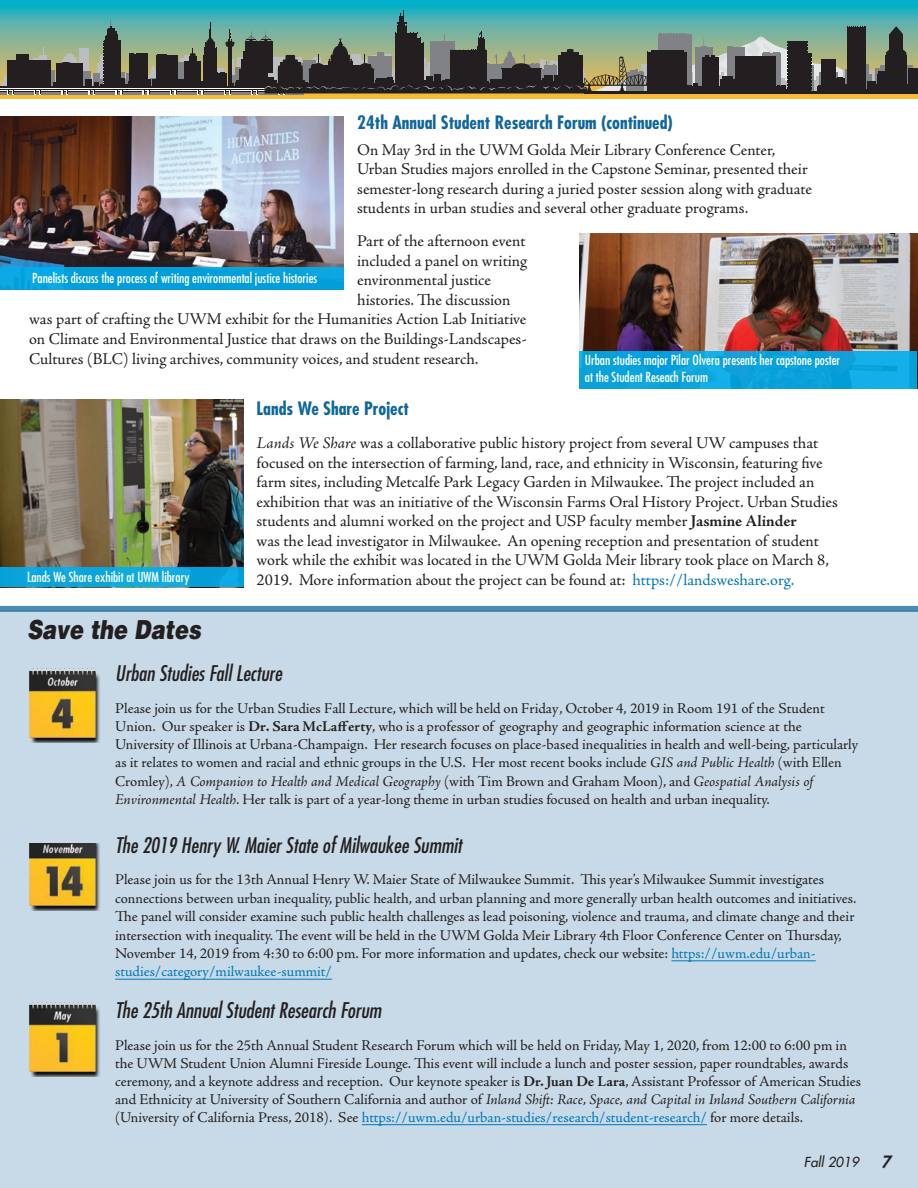
<style>
.page{position:relative;width:918px;height:1188px;background:#fff}
.page>*{position:absolute;margin:0;border:0;box-sizing:border-box;transform-origin:0 0}
.Subhead{font:italic 900 26.25px "Helvetica LT Std";color:#231f20;scale:.8 1}
.t1{font:italic condensed 21px "Futura Std";color:#231f20}
.MiniHead{font:700 condensed 18px "Futura Std";color:#12679b}
.Body{font:700 condensed 18px "Futura Std";color:#12679b}
.Body-2{font:16.5px/19.5px "Adobe Jenson Pro";letter-spacing:-.005em;color:#231f20}
.MiniHead-2{font:16.5px/19.5px "Adobe Jenson Pro";letter-spacing:-.005em;color:#231f20}
.t2{font:italic 800 16.5px "Futura Std";color:#231f20}
.t3{font:15px/18.3px "Adobe Jenson Pro";color:#231f20}
.Body-3{font:condensed 13.5px "Futura Std";color:#fff}
.t4{font:italic 500 13.5px "Futura Std";color:#231f20}
.s1{font-style:italic}
.s2{font-weight:700}
.s3{color:#0077b7}
</style>
<div class="page">
<img style="left:0;top:116px;width:344px;height:151px">
<div style="left:0;top:267px;width:344px;height:23px;background:linear-gradient(to right,#06a3df,#049ed9)"></div>
<img style="left:579px;top:233px;width:339px;height:155px">
<div style="left:579px;top:352px;width:337px;height:37px;background:linear-gradient(to right,#0aa0da,#10a8e2)"></div>
<img style="left:0;top:400px;width:243px;height:167px">
<div style="left:0;top:567px;width:243px;height:20px;background:#0ca7dd"></div>
<div style="left:0;top:610px;width:918px;height:578px;background:#c8dae7"></div>
<img style="left:29px;top:668px;width:71px;height:74px">
<img style="left:29px;top:843px;width:71px;height:67px">
<img style="left:29px;top:1002px;width:71px;height:74px">
<svg style="left:0;top:606px;width:918px;height:6px;background:#4b8bb3"></svg>
<svg style="left:0;top:0;width:918px;height:99px;background:#55b1a3"></svg>
<div style="left:79px;top:48px;width:10px;height:44px;background:#bcbdc0"></div>
<svg style="left:62px;top:59px;width:15px;height:31px"></svg>
<svg style="left:64px;top:53px;width:11px;height:6px"></svg>
<svg style="left:218px;top:68px;width:5px;height:6px"></svg>
<svg style="left:50px;top:70px;width:5px;height:16px"></svg>
<div style="left:81px;top:71px;width:10px;height:21px;background:#808285"></div>
<div style="left:40px;top:56px;width:7px;height:33px;background:#bcbdc0"></div>
<div style="left:34px;top:59px;width:13px;height:30px;background:#bcbdc0"></div>
<hr style="left:43px;top:47px;width:1px;height:33px;background:#bcbdc0">
<div style="left:1px;top:83px;width:9px;height:9px;background:#bcbdc0"></div>
<div style="left:5px;top:75px;width:8px;height:17px;background:#bcbdc0"></div>
<div style="left:0;top:86px;width:303px;height:6px;background:#231f20"></div>
<div style="left:7px;top:60px;width:43px;height:28px;background:#231f20"></div>
<div style="left:16px;top:55px;width:13px;height:33px;background:#231f20"></div>
<div style="left:57px;top:63px;width:26px;height:25px;background:#231f20"></div>
<div style="left:104px;top:40px;width:16px;height:48px;background:#231f20"></div>
<div style="left:105px;top:36px;width:13px;height:47px;background:#231f20"></div>
<div style="left:107px;top:35px;width:11px;height:48px;background:#231f20"></div>
<div style="left:107px;top:31px;width:10px;height:51px;background:#231f20"></div>
<div style="left:108px;top:29px;width:7px;height:50px;background:#231f20"></div>
<div style="left:108px;top:28px;width:5px;height:51px;background:#231f20"></div>
<hr style="left:114px;top:28px;width:1px;height:51px;background:#231f20">
<svg style="left:110px;top:18px;width:2px;height:10px"></svg>
<hr style="left:136px;top:53px;width:4px;height:35px;background:#231f20">
<div style="left:132px;top:54px;width:5px;height:34px;background:#231f20"></div>
<div style="left:140px;top:53px;width:8px;height:35px;background:#231f20"></div>
<hr style="left:217px;top:55px;width:1px;height:33px;background:#231f20">
<div style="left:205px;top:43px;width:10px;height:45px;background:#231f20"></div>
<hr style="left:216px;top:47px;width:1px;height:33px;background:#231f20">
<hr style="left:215px;top:42px;width:1px;height:33px;background:#231f20">
<hr style="left:210px;top:22px;width:1px;height:33px;background:#231f20">
<hr style="left:209px;top:30px;width:1px;height:32px;background:#231f20">
<hr style="left:211px;top:30px;width:1px;height:32px;background:#231f20">
<div style="left:215px;top:74px;width:12px;height:14px;background:#231f20"></div>
<hr style="left:221px;top:72px;width:4px;height:16px;background:#231f20">
<svg style="left:53px;top:82px;width:3px;height:4px"></svg>
<div style="left:85px;top:80px;width:7px;height:7px;background:#231f20"></div>
<hr style="left:0;top:92px;width:303px;height:2px;background:#808285">
<hr style="left:0;top:88px;width:303px;height:3px;background:#fff">
<hr style="left:0;top:89px;width:303px;height:1px;background:#231f20">
<svg style="left:7px;top:90px;width:7px;height:4px"></svg>
<svg style="left:62px;top:90px;width:6px;height:4px"></svg>
<svg style="left:89px;top:41px;width:44px;height:53px"></svg>
<svg style="left:143px;top:32px;width:71px;height:62px"></svg>
<hr style="left:400px;top:16px;width:4px;height:12px;background:#231f20">
<svg style="left:400px;top:10px;width:4px;height:6px"></svg>
<svg style="left:223px;top:23px;width:695px;height:71px;background:#5e6d61"></svg>
<hr style="left:671px;top:960px;width:145px;height:1px;background:#0077b7">
<hr style="left:115px;top:979px;width:217px;height:1px;background:#0077b7">
<hr style="left:362px;top:1124px;width:345px;height:1px;background:#0077b7">
<p class="Body-3" style="left:32px;top:270px;width:286px">Panelists discuss the process of writing environmental justice histories</p>
<p class="MiniHead" style="left:357px;top:111px;width:317px">24th Annual Student Research Forum (continued)</p>
<p class="MiniHead-2" style="left:357px;top:140px;width:456px">On May 3rd in the UWM Golda Meir Library Conference Center, Urban Studies majors enrolled in the Capstone Seminar, presented their semester-long research during a juried poster session along with graduate students in urban studies and several other graduate programs.</p>
<p class="MiniHead-2" style="left:357px;top:232px;width:172px">Part of the afternoon event included a panel on writing environmental justice histories. The discussion</p>
<p class="MiniHead-2" style="left:29px;top:310px;width:499px">was part of crafting the UWM exhibit for the Humanities Action Lab Initiative on Climate and Environmental Justice that draws on the Buildings-Landscapes-</p>
<p class="Body-2" style="left:29px;top:349px;width:451px">Cultures (BLC) living archives, community voices, and student research.</p>
<p class="Body-3" style="left:585px;top:352px;width:257px">Urban studies major Pilar Olvera presents her capstone poster</p>
<p class="Body-3" style="left:585px;top:369px;width:125px">at the Student Reseach Forum</p>
<p class="Body-3" style="left:27px;top:569px;width:164px">Lands We Share exhibit at UWM library</p>
<p class="Body" style="left:257px;top:397px;width:154px">Lands We Share Project</p>
<p class="Body-2" style="left:257px;top:433px;width:583px"><span class="s1">Lands We Share</span> was a collaborative public history project from several UW campuses that focused on the intersection of farming, land, race, and ethnicity in Wisconsin, featuring five farm sites, including Metcalfe Park Legacy Garden in Milwaukee. The project included an exhibition that was an initiative of the Wisconsin Farms Oral History Project. Urban Studies students and alumni worked on the project and USP faculty member <span class="s2">Jasmine Alinder<br></span>was the lead investigator in Milwaukee. An opening reception and presentation of student work while the exhibit was located in the UWM Golda Meir library took place on March 8, 2019. More information about the project can be found at: <span class="s3">https://landsweshare.org.</span></p>
<p class="Subhead" style="left:27px;top:612px;width:219px">Save the Dates</p>
<h2 class="t1" style="left:115px;top:661px;width:168px">Urban Studies Fall Lecture</h2>
<p class="t3" style="left:115px;top:699px;width:745px">Please join us for the Urban Studies Fall Lecture, which will be held on Friday, October 4, 2019 in Room 191 of the Student Union. Our speaker is <span class="s2">Dr. Sara McLafferty</span>, who is a professor of geography and geographic information science at the University of Illinois at Urbana-Champaign. Her research focuses on place-based inequalities in health and well-being, particularly as it relates to women and racial and ethnic groups in the U.S. Her most recent books include <span class="s1">GIS and Public Health</span> (with Ellen Cromley), <span class="s1">A Companion to Health and Medical Geography</span> (with Tim Brown and Graham Moon), and <span class="s1">Geospatial Analysis of Environmental Health</span>. Her talk is part of a year-long theme in urban studies focused on health and urban inequality.</p>
<h2 class="t1" style="left:115px;top:833px;width:348px">The 2019 Henry W. Maier State of Milwaukee Summit</h2>
<p class="t3" style="left:115px;top:871px;width:743px">Please join us for the 13th Annual Henry W. Maier State of Milwaukee Summit. This year’s Milwaukee Summit investigates connections between urban inequality, public health, and urban planning and more generally urban health outcomes and initiatives.<br>The panel will consider examine such public health challenges as lead poisoning, violence and trauma, and climate change and their intersection with inequality. The event will be held in the UWM Golda Meir Library 4th Floor Conference Center on Thursday, November 14, 2019 from 4:30 to 6:00 pm. For more information and updates, check our website: <span class="s3">https://uwm.edu/urban&shy;studies/category/milwaukee-summit/</span></p>
<h2 class="t1" style="left:115px;top:998px;width:268px">The 25th Annual Student Research Forum</h2>
<p class="t3" style="left:115px;top:1036px;width:747px">Please join us for the 25th Annual Student Research Forum which will be held on Friday, May 1, 2020, from 12:00 to 6:00 pm in the UWM Student Union Alumni Fireside Lounge. This event will include a lunch and poster session, paper roundtables, awards ceremony, and a keynote address and reception. Our keynote speaker is <span class="s2">Dr. Juan De Lara</span>, Assistant Professor of American Studies and Ethnicity at University of Southern California and author of <span class="s1">Inland Shift: Race, Space, and Capital in Inland Southern California </span>(University of California Press, 2018). See <span class="s3">https://uwm.edu/urban-studies/research/student-research/</span> for more details.</p>
<p class="t4" style="left:804px;top:1153px;width:57px">Fall 2019</p>
<p class="t2" style="left:881px;top:1151px;width:11px">7</p>
</div>
